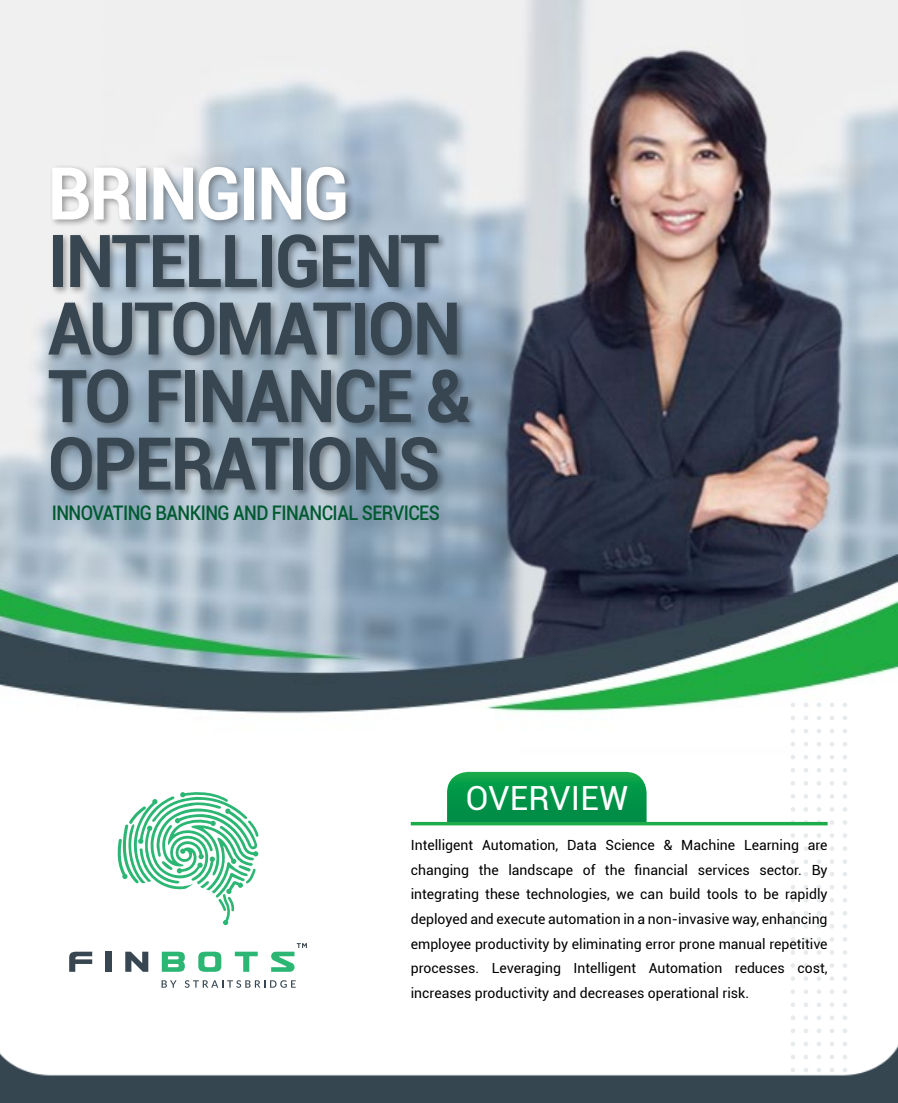
<style>
.page{position:relative;width:898px;height:1103px;background:#fff}
.page>*{position:absolute;margin:0;border:0;box-sizing:border-box;transform-origin:0 0}
.t1{font:700 72.98px/67.5px "Roboto";letter-spacing:-.03em;color:#374650;scale:.94 1}
.t2{font:700 72.98px "Roboto";letter-spacing:-.03em;color:#fff;scale:.94 1}
.t3{font:33.25px "Roboto";letter-spacing:.01em;color:#fff}
.t4{font:500 20.12px "Roboto";letter-spacing:-.03em;color:#005a30;scale:.9 1}
.t5{font:14px/24.5px "Roboto";color:#000;text-align:justify}
</style>
<div class="page">
<img style="left:0;top:1045px;width:898px;height:57px">
<div style="left:0;top:1094px;width:897px;height:8px;background:#354650"></div>
<img style="left:0;top:0;width:898px;height:988px">
<div style="left:46px;top:164px;width:433px;height:335px;background:#000;opacity:.36"></div>
<svg style="left:790px;top:859px;width:5px;height:5px"></svg>
<svg style="left:790px;top:846px;width:5px;height:5px"></svg>
<svg style="left:803px;top:859px;width:5px;height:5px"></svg>
<svg style="left:803px;top:846px;width:5px;height:5px"></svg>
<svg style="left:816px;top:859px;width:5px;height:5px"></svg>
<svg style="left:816px;top:846px;width:5px;height:5px"></svg>
<svg style="left:829px;top:859px;width:5px;height:5px"></svg>
<svg style="left:829px;top:846px;width:5px;height:5px"></svg>
<svg style="left:842px;top:859px;width:5px;height:5px"></svg>
<svg style="left:842px;top:846px;width:5px;height:5px"></svg>
<svg style="left:790px;top:833px;width:5px;height:5px"></svg>
<svg style="left:803px;top:833px;width:5px;height:5px"></svg>
<svg style="left:816px;top:833px;width:5px;height:5px"></svg>
<svg style="left:829px;top:833px;width:5px;height:5px"></svg>
<svg style="left:842px;top:833px;width:5px;height:5px"></svg>
<svg style="left:829px;top:820px;width:5px;height:4px"></svg>
<svg style="left:842px;top:820px;width:5px;height:4px"></svg>
<svg style="left:790px;top:807px;width:5px;height:4px"></svg>
<svg style="left:803px;top:807px;width:5px;height:4px"></svg>
<svg style="left:816px;top:807px;width:5px;height:4px"></svg>
<svg style="left:829px;top:807px;width:5px;height:4px"></svg>
<svg style="left:842px;top:807px;width:5px;height:4px"></svg>
<svg style="left:790px;top:794px;width:5px;height:4px"></svg>
<svg style="left:803px;top:794px;width:5px;height:4px"></svg>
<svg style="left:816px;top:794px;width:5px;height:4px"></svg>
<svg style="left:829px;top:794px;width:5px;height:4px"></svg>
<svg style="left:842px;top:794px;width:5px;height:4px"></svg>
<svg style="left:790px;top:781px;width:5px;height:4px"></svg>
<svg style="left:803px;top:781px;width:5px;height:4px"></svg>
<svg style="left:816px;top:781px;width:5px;height:4px"></svg>
<svg style="left:829px;top:781px;width:5px;height:4px"></svg>
<svg style="left:842px;top:781px;width:5px;height:4px"></svg>
<svg style="left:790px;top:768px;width:5px;height:4px"></svg>
<svg style="left:803px;top:768px;width:5px;height:4px"></svg>
<svg style="left:816px;top:768px;width:5px;height:4px"></svg>
<svg style="left:829px;top:768px;width:5px;height:4px"></svg>
<svg style="left:842px;top:768px;width:5px;height:4px"></svg>
<svg style="left:790px;top:754px;width:5px;height:5px"></svg>
<svg style="left:803px;top:754px;width:5px;height:5px"></svg>
<svg style="left:816px;top:754px;width:5px;height:5px"></svg>
<svg style="left:829px;top:754px;width:5px;height:5px"></svg>
<svg style="left:842px;top:754px;width:5px;height:5px"></svg>
<svg style="left:790px;top:741px;width:5px;height:5px"></svg>
<svg style="left:803px;top:741px;width:5px;height:5px"></svg>
<svg style="left:816px;top:741px;width:5px;height:5px"></svg>
<svg style="left:829px;top:741px;width:5px;height:5px"></svg>
<svg style="left:842px;top:741px;width:5px;height:5px"></svg>
<svg style="left:790px;top:728px;width:5px;height:5px"></svg>
<svg style="left:803px;top:728px;width:5px;height:5px"></svg>
<svg style="left:816px;top:728px;width:5px;height:5px"></svg>
<svg style="left:829px;top:728px;width:5px;height:5px"></svg>
<svg style="left:842px;top:728px;width:5px;height:5px"></svg>
<svg style="left:790px;top:715px;width:5px;height:5px"></svg>
<svg style="left:803px;top:715px;width:5px;height:5px"></svg>
<svg style="left:816px;top:715px;width:5px;height:5px"></svg>
<svg style="left:829px;top:715px;width:5px;height:5px"></svg>
<svg style="left:842px;top:715px;width:5px;height:5px"></svg>
<svg style="left:790px;top:702px;width:5px;height:5px"></svg>
<svg style="left:803px;top:702px;width:5px;height:5px"></svg>
<svg style="left:816px;top:702px;width:5px;height:5px"></svg>
<svg style="left:829px;top:702px;width:5px;height:5px"></svg>
<svg style="left:842px;top:702px;width:5px;height:5px"></svg>
<svg style="left:842px;top:871px;width:5px;height:5px"></svg>
<svg style="left:842px;top:884px;width:5px;height:5px"></svg>
<svg style="left:829px;top:871px;width:5px;height:5px"></svg>
<svg style="left:829px;top:884px;width:5px;height:5px"></svg>
<svg style="left:816px;top:871px;width:5px;height:5px"></svg>
<svg style="left:816px;top:884px;width:5px;height:5px"></svg>
<svg style="left:803px;top:871px;width:5px;height:5px"></svg>
<svg style="left:803px;top:884px;width:5px;height:5px"></svg>
<svg style="left:790px;top:871px;width:5px;height:5px"></svg>
<svg style="left:790px;top:884px;width:5px;height:5px"></svg>
<svg style="left:842px;top:897px;width:5px;height:5px"></svg>
<svg style="left:829px;top:897px;width:5px;height:5px"></svg>
<svg style="left:816px;top:897px;width:5px;height:5px"></svg>
<svg style="left:803px;top:897px;width:5px;height:5px"></svg>
<svg style="left:790px;top:897px;width:5px;height:5px"></svg>
<svg style="left:842px;top:911px;width:5px;height:4px"></svg>
<svg style="left:829px;top:911px;width:5px;height:4px"></svg>
<svg style="left:816px;top:911px;width:5px;height:4px"></svg>
<svg style="left:803px;top:911px;width:5px;height:4px"></svg>
<svg style="left:790px;top:911px;width:5px;height:4px"></svg>
<svg style="left:842px;top:924px;width:5px;height:4px"></svg>
<svg style="left:829px;top:924px;width:5px;height:4px"></svg>
<svg style="left:816px;top:924px;width:5px;height:4px"></svg>
<svg style="left:803px;top:924px;width:5px;height:4px"></svg>
<svg style="left:790px;top:924px;width:5px;height:4px"></svg>
<svg style="left:842px;top:937px;width:5px;height:4px"></svg>
<svg style="left:829px;top:937px;width:5px;height:4px"></svg>
<svg style="left:816px;top:937px;width:5px;height:4px"></svg>
<svg style="left:803px;top:937px;width:5px;height:4px"></svg>
<svg style="left:790px;top:937px;width:5px;height:4px"></svg>
<svg style="left:842px;top:950px;width:5px;height:4px"></svg>
<svg style="left:829px;top:950px;width:5px;height:4px"></svg>
<svg style="left:816px;top:950px;width:5px;height:4px"></svg>
<svg style="left:803px;top:950px;width:5px;height:4px"></svg>
<svg style="left:790px;top:950px;width:5px;height:4px"></svg>
<svg style="left:842px;top:963px;width:5px;height:4px"></svg>
<svg style="left:829px;top:963px;width:5px;height:4px"></svg>
<svg style="left:816px;top:963px;width:5px;height:4px"></svg>
<svg style="left:803px;top:963px;width:5px;height:4px"></svg>
<svg style="left:790px;top:963px;width:5px;height:4px"></svg>
<svg style="left:842px;top:976px;width:5px;height:5px"></svg>
<svg style="left:829px;top:976px;width:5px;height:5px"></svg>
<svg style="left:816px;top:976px;width:5px;height:5px"></svg>
<svg style="left:803px;top:976px;width:5px;height:5px"></svg>
<svg style="left:790px;top:976px;width:5px;height:5px"></svg>
<svg style="left:843px;top:989px;width:4px;height:5px"></svg>
<svg style="left:830px;top:989px;width:4px;height:5px"></svg>
<svg style="left:817px;top:989px;width:4px;height:5px"></svg>
<svg style="left:804px;top:989px;width:4px;height:5px"></svg>
<svg style="left:791px;top:989px;width:4px;height:5px"></svg>
<svg style="left:843px;top:1002px;width:4px;height:5px"></svg>
<svg style="left:830px;top:1002px;width:4px;height:5px"></svg>
<svg style="left:817px;top:1002px;width:4px;height:5px"></svg>
<svg style="left:804px;top:1002px;width:4px;height:5px"></svg>
<svg style="left:791px;top:1002px;width:4px;height:5px"></svg>
<svg style="left:843px;top:1015px;width:4px;height:5px"></svg>
<svg style="left:830px;top:1015px;width:4px;height:5px"></svg>
<svg style="left:817px;top:1015px;width:4px;height:5px"></svg>
<svg style="left:804px;top:1015px;width:4px;height:5px"></svg>
<svg style="left:791px;top:1015px;width:4px;height:5px"></svg>
<svg style="left:843px;top:1029px;width:4px;height:4px"></svg>
<svg style="left:830px;top:1029px;width:4px;height:4px"></svg>
<svg style="left:817px;top:1029px;width:4px;height:4px"></svg>
<svg style="left:804px;top:1029px;width:4px;height:4px"></svg>
<svg style="left:791px;top:1029px;width:4px;height:4px"></svg>
<svg style="left:842px;top:1042px;width:5px;height:4px"></svg>
<svg style="left:829px;top:1042px;width:5px;height:4px"></svg>
<svg style="left:816px;top:1042px;width:5px;height:4px"></svg>
<svg style="left:803px;top:1042px;width:5px;height:4px"></svg>
<svg style="left:790px;top:1042px;width:5px;height:4px"></svg>
<svg style="left:842px;top:1054px;width:5px;height:5px"></svg>
<svg style="left:829px;top:1054px;width:5px;height:5px"></svg>
<svg style="left:816px;top:1054px;width:5px;height:5px"></svg>
<svg style="left:803px;top:1054px;width:5px;height:5px"></svg>
<svg style="left:790px;top:1054px;width:5px;height:5px"></svg>
<svg style="left:842px;top:1067px;width:5px;height:5px"></svg>
<svg style="left:829px;top:1067px;width:5px;height:5px"></svg>
<svg style="left:816px;top:1067px;width:5px;height:5px"></svg>
<svg style="left:803px;top:1067px;width:5px;height:5px"></svg>
<svg style="left:790px;top:1067px;width:5px;height:5px"></svg>
<svg style="left:115px;top:789px;width:144px;height:136px"></svg>
<svg style="left:69px;top:951px;width:23px;height:20px"></svg>
<div style="left:106px;top:951px;width:6px;height:20px;background:#374650"></div>
<svg style="left:125px;top:951px;width:23px;height:20px"></svg>
<svg style="left:162px;top:951px;width:23px;height:20px"></svg>
<svg style="left:198px;top:951px;width:23px;height:20px"></svg>
<svg style="left:235px;top:951px;width:23px;height:20px"></svg>
<svg style="left:162px;top:980px;width:15px;height:7px"></svg>
<svg style="left:185px;top:980px;width:111px;height:7px"></svg>
<svg style="left:271px;top:943px;width:36px;height:28px"></svg>
<svg style="left:447px;top:772px;width:199px;height:50px;background:#07984a"></svg>
<hr style="left:411px;top:822px;width:416px;height:3px;background:#1eac4b">
<h1 class="t2" style="left:48px;top:142px;width:322px">BRINGING</h1>
<h1 class="t1" style="left:48px;top:224px;width:452px">INTELLIGENT<br>AUTOMATION<br>TO FINANCE &amp;<br>OPERATIONS</h1>
<h3 class="t4" style="left:52px;top:498px;width:431px">INNOVATI NG BANKI NG AND FI NANCIAL SERVI CES</h3>
<h2 class="t3" style="left:466px;top:775px;width:164px">Overvi ew</h2>
<p class="t5" style="left:411px;top:832px;width:418px">Intelligent Automation, Data Science &amp; Machine Learning are changing the landscape of the financial services sector. By integrating these technologies, we can build tools to be rapidly deployed and execute automation in a non-invasive way, enhancing employee productivity by eliminating error prone manual repetitive processes. Leveraging Intelligent Automation reduces cost, increases productivity and decreases operational risk.</p>
</div>
